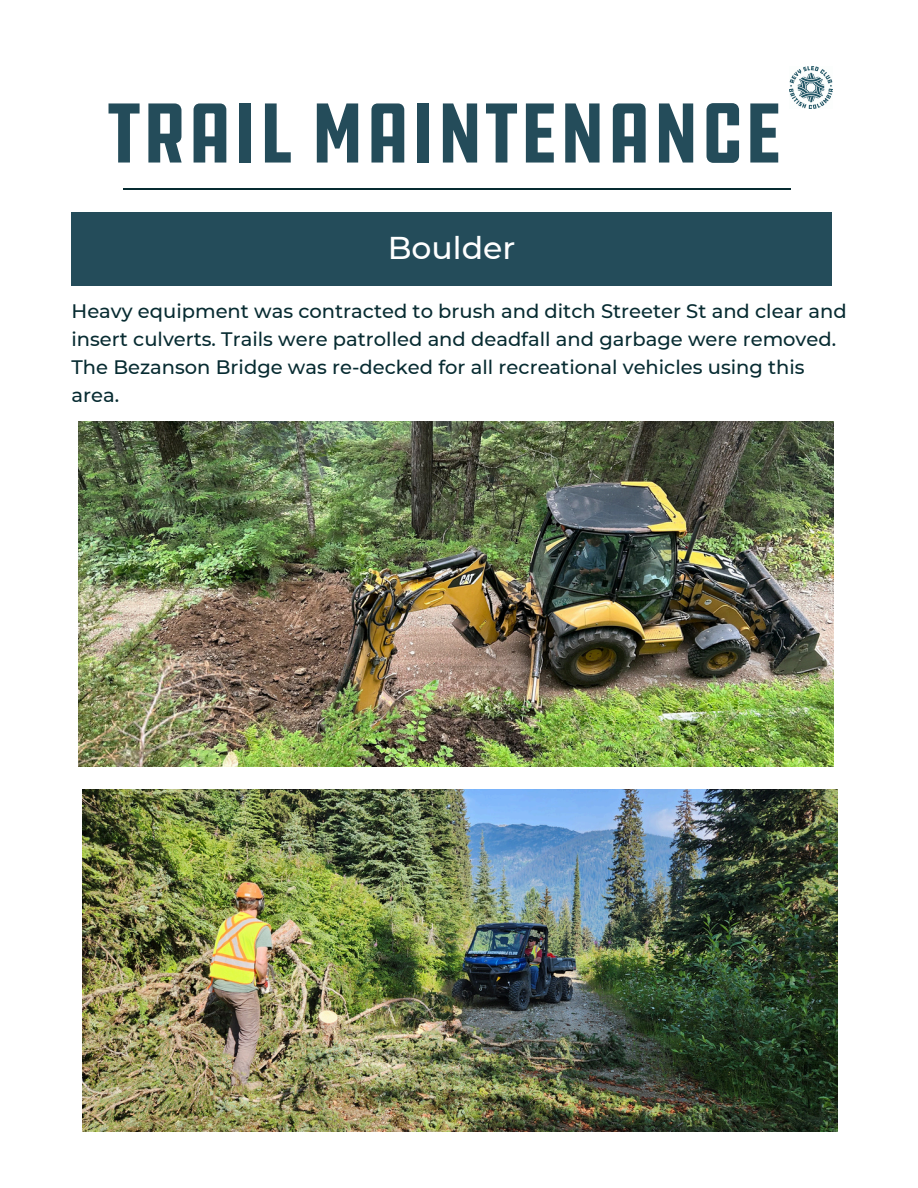
<style>
.page{position:relative;width:918px;height:1188px;background:#fff}
.page>*{position:absolute;margin:0;border:0;box-sizing:border-box;transform-origin:0 0}
.t1{font:condensed 87.45px "DDC Hardware";color:#244c5a}
.t2{font:500 31.5px "Montserrat";color:#fff}
.t3{font:500 19.5px/28.2px "Montserrat";color:#072b31}
</style>
<div class="page">
<img style="left:79px;top:422px;width:755px;height:344px">
<div style="left:72px;top:213px;width:760px;height:73px;background:#244c5a"></div>
<img style="left:790px;top:66px;width:42px;height:43px">
<hr style="left:123px;top:188px;width:667px;height:1px;background:#072b31">
<img style="left:83px;top:790px;width:754px;height:342px">
<h2 class="t1" style="left:107px;top:78px;width:678px">TRAIL MAINTENANCE</h2>
<p class="t2" style="left:388px;top:229px;width:129px">Boulder</p>
<p class="t3" style="left:72px;top:297px;width:777px">Heavy equipment was contracted to brush and ditch Streeter St and clear and insert culverts. Trails were patrolled and deadfall and garbage were removed.</p>
<p class="t3" style="left:72px;top:353px;width:735px">The Bezanson Bridge was re-decked for all recreational vehicles using this area.</p>
</div>
